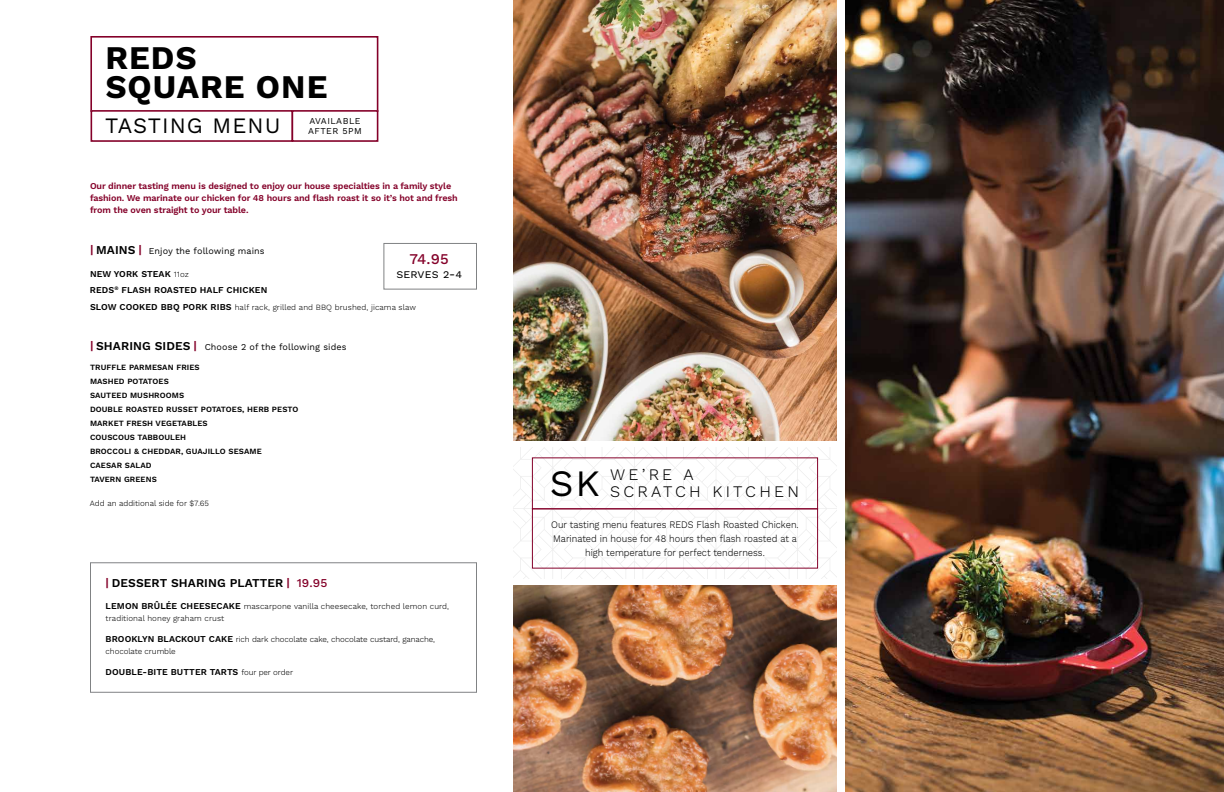
<style>
.page{position:relative;width:1224px;height:792px;background:#fff}
.page>*{position:absolute;margin:0;border:0;box-sizing:border-box;transform-origin:0 0}
.t1{font:37.2px "Work Sans";color:#000}
.t2{font:700 33px/29px "Work Sans";letter-spacing:.03em;color:#000}
.t3{font:22px "Work Sans";letter-spacing:.05em;color:#000}
.t4{font:300 16.1px/17.2px "Work Sans";letter-spacing:.2em;color:#000}
.t5{font:500 14.9px "Work Sans";color:#840029}
.t6{font:600 12px "Work Sans";letter-spacing:.01em;color:#000}
.t7{font:12px "Work Sans";letter-spacing:.01em;color:#000}
.t8{font:300 10px/14px "Work Sans";color:#000;text-align:center;scale:.93 1}
.t9{font:600 9px/12px "Work Sans";letter-spacing:-.01em;color:#840029}
.t10{font:600 9px/16.5px "Work Sans";letter-spacing:.01em;color:#000}
.t11{font:9px "Work Sans";letter-spacing:.01em;color:#000}
.t12{font:9px/10px "Work Sans";letter-spacing:.05em;color:#000}
.t13{font:300 8px/12px "Work Sans";letter-spacing:.005em;color:#000}
.t14{font:600 8px/14px "Work Sans";letter-spacing:.01em;color:#000}
.s1{font-weight:600;font-size:12px;color:#840029}
.s2{font-weight:600;font-size:12px}
.s3{font-weight:300;font-size:8px}
.s4{font-weight:600;font-size:9px}
.s5{color:#840029}
.s6{font-weight:500;color:#840029}
</style>
<div class="page">
<img style="left:846px;top:0;width:378px;height:792px">
<img style="left:513px;top:0;width:324px;height:441px">
<div style="left:90px;top:36px;width:288px;height:76px;border:2px solid #840029"></div>
<div style="left:91px;top:110px;width:202px;height:32px;border:2px solid #840029"></div>
<div style="left:292px;top:110px;width:86px;height:32px;border:2px solid #840029"></div>
<svg style="left:513px;top:448px;width:324px;height:130px"></svg>
<div style="left:383px;top:243px;width:94px;height:47px;border:1px solid #808284"></div>
<div style="left:90px;top:562px;width:387px;height:131px;border:1px solid #808284"></div>
<div style="left:532px;top:457px;width:286px;height:52px;border:1px solid #840029"></div>
<img style="left:513px;top:585px;width:324px;height:207px">
<h2 class="t2" style="left:105px;top:47px;width:224px">REDS<br>SQUARE ONE</h2>
<h3 class="t3" style="left:105px;top:116px;width:177px">TASTING MENU</h3>
<p class="t12" style="left:308px;top:117px;width:55px">AVAILABLE<br>AFTER 5PM</p>
<p class="t9" style="left:90px;top:180px;width:369px">Our dinner tasting menu is designed to enjoy our house specialties in a family style fashion. We marinate our chicken for 48 hours and flash roast it so it’s hot and fresh from the oven straight to your table.</p>
<p class="t11" style="left:90px;top:247px;width:176px"><span class="s1">|</span> <span class="s2">MAINS</span> <span class="s1">|</span> Enjoy the following mains</p>
<h3 class="t5" style="left:410px;top:250px;width:41px">74.95</h3>
<h3 class="t7" style="left:397px;top:269px;width:67px">serves 2-4</h3>
<p class="t10" style="left:90px;top:265px;width:179px">NEW YORK STEAK <span class="s3">11oz<br></span>REDS<sup>®</sup> FLASH ROASTED HALF CHICKEN</p>
<p class="t13" style="left:90px;top:302px;width:328px"><span class="s4">SLOW COOKED BBQ PORK RIBS</span> half rack, grilled and BBQ brushed, jicama slaw</p>
<p class="t11" style="left:90px;top:344px;width:258px"><span class="s1">|</span> <span class="s2">SHARING SIDES</span> <span class="s1">|</span> Choose 2 of the following sides</p>
<p class="t14" style="left:90px;top:361px;width:210px">TRUFFLE PARMESAN FRIES<br>MASHED POTATOES<br>SAUTEED MUSHROOMS<br>DOUBLE ROASTED RUSSET POTATOES, HERB PESTO<br>MARKET FRESH VEGETABLES<br>COUSCOUS TABBOULEH<br>BROCCOLI &amp; CHEDDAR, GUAJILLO SESAME<br>CAESAR SALAD<br>TAVERN GREENS</p>
<p class="t13" style="left:90px;top:497px;width:120px">Add an additional side for $7.65</p>
<h3 class="t6" style="left:106px;top:576px;width:223px"><span class="s5">|</span> DESSERT SHARING PLATTER <span class="s5">|</span> <span class="s6">19.95</span></h3>
<p class="t13" style="left:106px;top:601px;width:345px"><span class="s4">LEMON BRÛLÉE CHEESECAKE</span> mascarpone vanilla cheesecake, torched lemon curd, traditional honey graham crust</p>
<p class="t13" style="left:106px;top:634px;width:331px"><span class="s4">BROOKLYN BLACKOUT CAKE</span> rich dark chocolate cake, chocolate custard, ganache, chocolate crumble</p>
<p class="t10" style="left:106px;top:664px;width:189px">DOUBLE-BITE BUTTER TARTS <span class="s3">four per order</span></p>
<h1 class="t1" style="left:550px;top:468px;width:52px">SK</h1>
<h3 class="t4" style="left:610px;top:467px;width:190px">WE’RE A<br>SCRATCH KITCHEN</h3>
<p class="t8" style="left:551px;top:518px;width:268px">Our tasting menu features REDS Flash Roasted Chicken.<br>Marinated in house for 48 hours then flash roasted at a high temperature for perfect tenderness.</p>
</div>
